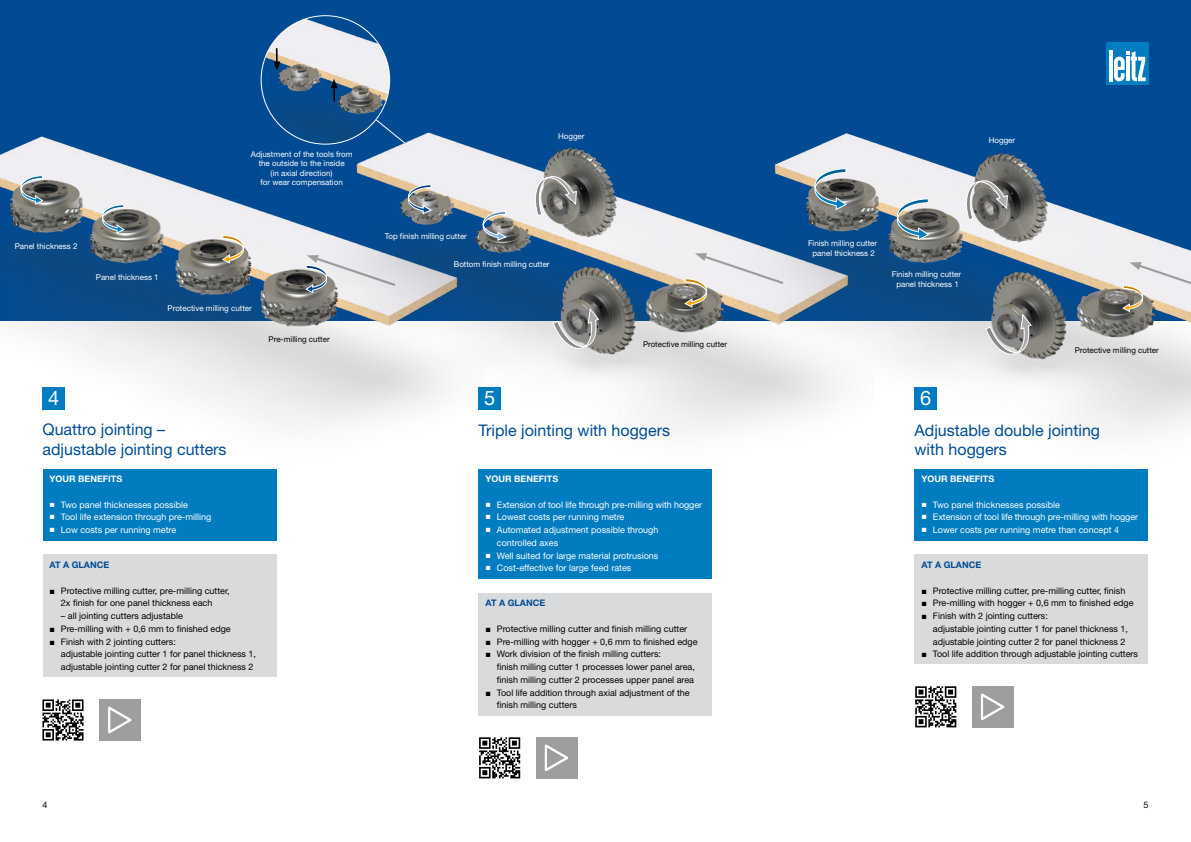
<style>
.page{position:relative;width:1191px;height:842px;background:#fff}
.page>*{position:absolute;margin:0;border:0;box-sizing:border-box;transform-origin:0 0}
.t1{font:20px "Helvetica Neue LT Pro";color:#fff}
.t2{font:16px/19.2px "Helvetica Neue LT Pro";color:#004b93}
.t3{font:9px/12.8px "Helvetica Neue LT Pro";color:#000}
.t4{font:9px/12.8px "Helvetica Neue LT Pro";color:#fff}
.t5{font:700 9px "Helvetica Neue LT Pro";color:#fff}
.t6{font:700 9px "Helvetica Neue LT Pro";color:#004b93}
.t7{font:8px/9.6px "Helvetica Neue LT Pro";color:#fff;text-align:center}
.t8{font:8px "Helvetica Neue LT Pro";color:#000}
.s1{font-family:"Arial"}
</style>
<div class="page">
<img style="left:0;top:11px;width:319px;height:515px">
<svg style="left:306px;top:255px;width:13px;height:38px"></svg>
<svg style="left:222px;top:235px;width:22px;height:28px"></svg>
<svg style="left:21px;top:176px;width:22px;height:28px"></svg>
<svg style="left:102px;top:205px;width:22px;height:28px"></svg>
<img style="left:319px;top:0;width:420px;height:431px">
<svg style="left:684px;top:253px;width:55px;height:54px;background:#d2cdc7"></svg>
<svg style="left:535px;top:176px;width:41px;height:40px;background:#91908d"></svg>
<svg style="left:553px;top:308px;width:46px;height:41px;background:#949799"></svg>
<svg style="left:375px;top:118px;width:99px;height:96px;background:#8fa7bf"></svg>
<svg style="left:483px;top:211px;width:23px;height:29px"></svg>
<img style="left:739px;top:0;width:452px;height:434px">
<svg style="left:814px;top:168px;width:32px;height:42px"></svg>
<svg style="left:897px;top:199px;width:31px;height:41px"></svg>
<svg style="left:1122px;top:262px;width:69px;height:50px;background:#d9d5d1"></svg>
<svg style="left:966px;top:180px;width:41px;height:40px;background:#8f8e8b"></svg>
<svg style="left:985px;top:314px;width:46px;height:40px;background:#989999"></svg>
<div style="left:43px;top:469px;width:233px;height:71px;background:#007cc0"></div>
<div style="left:43px;top:554px;width:233px;height:123px;background:#d9dadb"></div>
<div style="left:478px;top:469px;width:234px;height:109px;background:#007cc0"></div>
<div style="left:478px;top:593px;width:234px;height:122px;background:#d9dadb"></div>
<div style="left:914px;top:469px;width:234px;height:71px;background:#007cc0"></div>
<div style="left:914px;top:554px;width:234px;height:110px;background:#d9dadb"></div>
<div style="left:99px;top:699px;width:41px;height:41px;background:#9c9e9f"></div>
<svg style="left:108px;top:707px;width:24px;height:26px"></svg>
<svg style="left:42px;top:699px;width:42px;height:41px"></svg>
<div style="left:536px;top:737px;width:41px;height:41px;background:#9c9e9f"></div>
<svg style="left:545px;top:744px;width:23px;height:27px"></svg>
<svg style="left:479px;top:737px;width:41px;height:41px"></svg>
<div style="left:972px;top:686px;width:41px;height:41px;background:#9c9e9f"></div>
<svg style="left:981px;top:693px;width:23px;height:27px"></svg>
<svg style="left:915px;top:686px;width:41px;height:41px"></svg>
<p class="t7" style="left:251px;top:149px;width:103px">Adjustment of the tools from the outside to the inside<br>(in axial direction)<br>for wear compensation</p>
<p class="t7" style="left:15px;top:241px;width:64px">Panel thickness 2</p>
<p class="t7" style="left:96px;top:273px;width:64px">Panel thickness 1</p>
<p class="t7" style="left:168px;top:303px;width:86px">Protective milling cutter</p>
<p class="t8" style="left:269px;top:334px;width:63px">Pre-milling cutter</p>
<p class="t7" style="left:558px;top:132px;width:28px">Hogger</p>
<p class="t7" style="left:385px;top:232px;width:84px">Top finish milling cutter</p>
<p class="t7" style="left:454px;top:259px;width:97px">Bottom finish milling cutter</p>
<p class="t8" style="left:643px;top:339px;width:86px">Protective milling cutter</p>
<p class="t7" style="left:808px;top:238px;width:71px">Finish milling cutter panel thickness 2</p>
<p class="t7" style="left:892px;top:269px;width:71px">Finish milling cutter panel thickness 1</p>
<h1 class="t1" style="left:48px;top:386px;width:13px">4</h1>
<h1 class="t1" style="left:484px;top:386px;width:13px">5</h1>
<h1 class="t1" style="left:920px;top:386px;width:13px">6</h1>
<p class="t7" style="left:988px;top:136px;width:28px">Hogger</p>
<p class="t8" style="left:1074px;top:345px;width:86px">Protective milling cutter</p>
<h2 class="t2" style="left:43px;top:420px;width:186px">Quattro jointing – adjustable jointing cutters</h2>
<p class="t5" style="left:50px;top:473px;width:74px">YOUR BENEFITS</p>
<p class="t4" style="left:50px;top:498px;width:140px"><span class="s1">■</span> Two panel thicknesses possible</p>
<p class="t4" style="left:50px;top:511px;width:163px"><span class="s1">■</span> Tool life extension through pre-milling</p>
<p class="t4" style="left:50px;top:523px;width:128px"><span class="s1">■</span> Low costs per running metre</p>
<p class="t6" style="left:50px;top:559px;width:61px">AT A GLANCE</p>
<p class="t3" style="left:61px;top:584px;width:170px;text-indent:-11px"><span class="s1">■</span> Protective milling cutter, pre-milling cutter,<br>2x finish for one panel thickness each</p>
<p class="t3" style="left:61px;top:609px;width:123px">– all jointing cutters adjustable</p>
<p class="t3" style="left:50px;top:622px;width:183px"><span class="s1">■</span> Pre-milling with + 0,6 mm to finished edge</p>
<p class="t3" style="left:61px;top:635px;width:197px;text-indent:-11px"><span class="s1">■</span> Finish with 2 jointing cutters:<br>adjustable jointing cutter 1 for panel thickness 1, adjustable jointing cutter 2 for panel thickness 2</p>
<h2 class="t2" style="left:478px;top:420px;width:193px">Triple jointing with hoggers</h2>
<h2 class="t2" style="left:914px;top:420px;width:187px">Adjustable double jointing with hoggers</h2>
<p class="t5" style="left:921px;top:473px;width:74px">YOUR BENEFITS</p>
<p class="t4" style="left:921px;top:498px;width:140px"><span class="s1">■</span> Two panel thicknesses possible</p>
<p class="t4" style="left:921px;top:511px;width:218px"><span class="s1">■</span> Extension of tool life through pre-milling with hogger</p>
<p class="t4" style="left:921px;top:523px;width:199px"><span class="s1">■</span> Lower costs per running metre than concept 4</p>
<p class="t6" style="left:921px;top:559px;width:61px">AT A GLANCE</p>
<p class="t3" style="left:921px;top:584px;width:205px"><span class="s1">■</span> Protective milling cutter, pre-milling cutter, finish</p>
<p class="t3" style="left:921px;top:596px;width:213px"><span class="s1">■</span> Pre-milling with hogger + 0,6 mm to finished edge</p>
<p class="t3" style="left:933px;top:609px;width:197px;text-indent:-11px"><span class="s1">■</span> Finish with 2 jointing cutters:<br>adjustable jointing cutter 1 for panel thickness 1, adjustable jointing cutter 2 for panel thickness 2</p>
<p class="t3" style="left:921px;top:647px;width:218px"><span class="s1">■</span> Tool life addition through adjustable jointing cutters</p>
<p class="t5" style="left:485px;top:473px;width:74px">YOUR BENEFITS</p>
<p class="t4" style="left:485px;top:498px;width:218px"><span class="s1">■</span> Extension of tool life through pre-milling with hogger</p>
<p class="t4" style="left:485px;top:511px;width:140px"><span class="s1">■</span> Lowest costs per running metre</p>
<p class="t4" style="left:497px;top:523px;width:163px;text-indent:-11px"><span class="s1">■</span> Automated adjustment possible through controlled axes</p>
<p class="t4" style="left:485px;top:549px;width:174px"><span class="s1">■</span> Well suited for large material protrusions</p>
<p class="t4" style="left:485px;top:562px;width:147px"><span class="s1">■</span> Cost-effective for large feed rates</p>
<p class="t6" style="left:485px;top:597px;width:61px">AT A GLANCE</p>
<p class="t3" style="left:485px;top:622px;width:203px"><span class="s1">■</span> Protective milling cutter and finish milling cutter</p>
<p class="t3" style="left:485px;top:635px;width:213px"><span class="s1">■</span> Pre-milling with hogger + 0,6 mm to finished edge</p>
<p class="t3" style="left:497px;top:647px;width:199px;text-indent:-11px"><span class="s1">■</span> Work division of the finish milling cutters:<br>finish milling cutter 1 processes lower panel area, finish milling cutter 2 processes upper panel area</p>
<p class="t3" style="left:497px;top:686px;width:194px;text-indent:-11px"><span class="s1">■</span> Tool life addition through axial adjustment of the finish milling cutters</p>
<p class="t3" style="left:43px;top:798px;width:7px">4</p>
<p class="t3" style="left:1143px;top:798px;width:7px">5</p>
</div>
